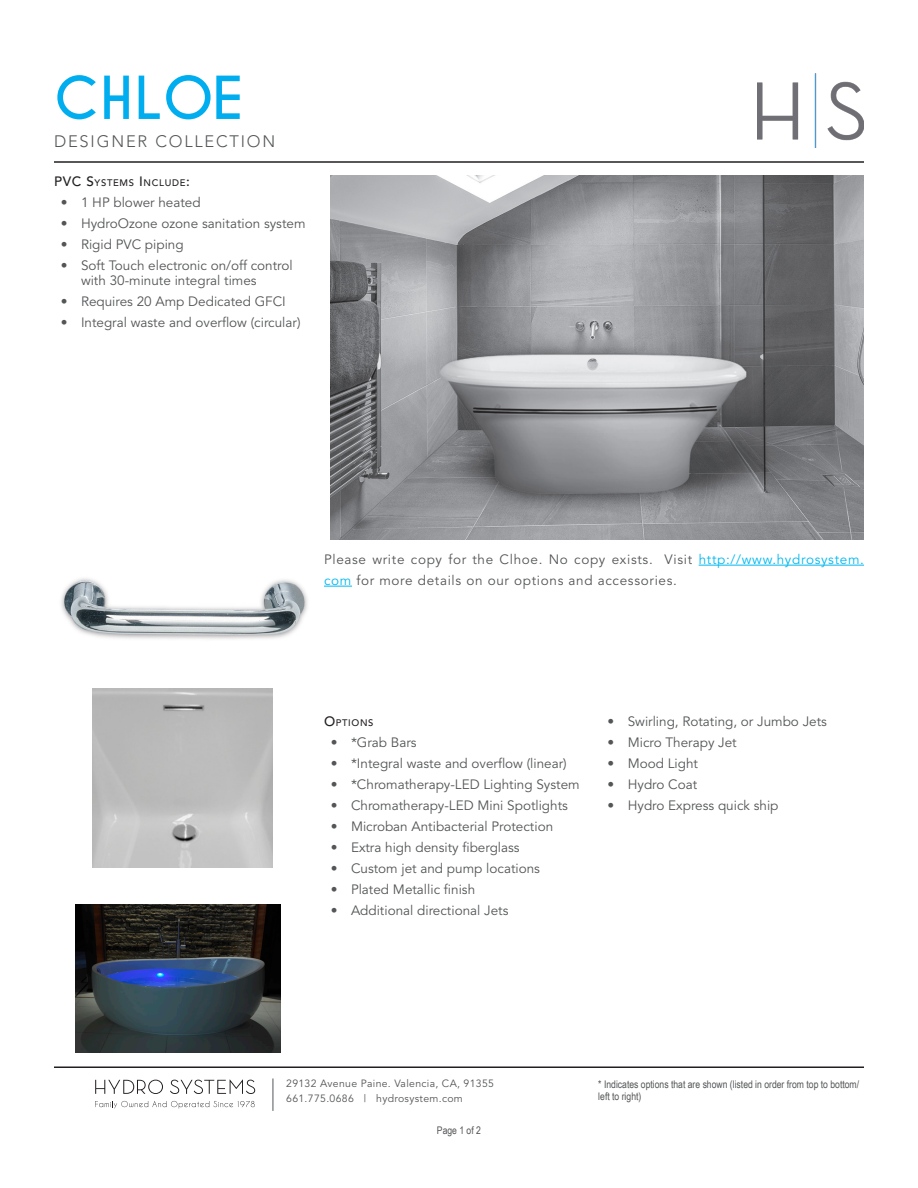
<style>
.page{position:relative;width:918px;height:1188px;background:#fff}
.page>*{position:absolute;margin:0;border:0;box-sizing:border-box;transform-origin:0 0}
.t1{font:700 55.5px "Caviar Dreams";letter-spacing:.02em;color:#00aeef}
.t2{font:300 16.5px "Avenir";letter-spacing:.11em;color:#545557}
.t3{font:13.5px/15px "Avenir";color:#545557}
.t4{font:13.5px/21px "Avenir";letter-spacing:.05em;color:#545557}
.t5{font:10.5px/12.6px "Arial Narrow";color:#545557}
.t6{font:10.5px "Avenir";letter-spacing:.03em;color:#545557}
.t7{font:500 9.45px "Avenir";letter-spacing:.07em;color:#231f20}
.s1{font-size:13.5px}
.s2{color:#00b9f1}
</style>
<div class="page">
<hr style="left:54px;top:161px;width:810px;height:2px;background:#231f20">
<hr style="left:54px;top:1066px;width:810px;height:2px;background:#231f20">
<hr style="left:699px;top:565px;width:165px;height:1px;background:#00b9f1">
<svg style="left:324px;top:586px;width:28px;height:1px"></svg>
<svg style="left:95px;top:1101px;width:160px;height:7px"></svg>
<svg style="left:95px;top:1080px;width:68px;height:14px"></svg>
<svg style="left:170px;top:1080px;width:85px;height:14px"></svg>
<hr style="left:273px;top:1078px;width:1px;height:33px;background:#545557">
<img style="left:757px;top:73px;width:107px;height:75px">
<img style="left:331px;top:176px;width:533px;height:364px">
<img style="left:61px;top:578px;width:247px;height:61px">
<img style="left:76px;top:905px;width:204px;height:148px">
<img style="left:93px;top:688px;width:179px;height:180px">
<p class="t1" style="left:54px;top:65px;width:191px">CHLOE</p>
<p class="t2" style="left:54px;top:131px;width:223px">DESIGNER COLLECTION</p>
<p class="t7" style="left:54px;top:177px;width:137px"><span class="s1">PVC S</span>YSTEMS <span class="s1">I</span>NCLUDE<span class="s1">:</span></p>
<p class="t3" style="left:61px;top:195px;width:141px">• 1 HP blower heated</p>
<p class="t3" style="left:61px;top:216px;width:246px">• HydroOzone ozone sanitation system</p>
<p class="t3" style="left:61px;top:237px;width:124px">• Rigid PVC piping</p>
<p class="t3" style="left:81px;top:258px;width:213px;text-indent:-20px">• Soft Touch electronic on/off control with 30-minute integral times</p>
<p class="t3" style="left:61px;top:294px;width:227px">• Requires 20 Amp Dedicated GFCI</p>
<p class="t3" style="left:61px;top:315px;width:241px">• Integral waste and overflow (circular)</p>
<p class="t4" style="left:324px;top:549px;width:542px">Please write copy for the Clhoe. No copy exists. Visit <span class="s2">http://www.hydrosystem. com</span> for more details on our options and accessories.</p>
<p class="t7" style="left:324px;top:717px;width:50px"><span class="s1">O</span>PTIONS</p>
<p class="t3" style="left:331px;top:735px;width:87px">• *Grab Bars</p>
<p class="t3" style="left:331px;top:756px;width:238px">• *Integral waste and overflow (linear)</p>
<p class="t3" style="left:331px;top:777px;width:250px">• *Chromatherapy-LED Lighting System</p>
<p class="t3" style="left:331px;top:798px;width:239px">• Chromatherapy-LED Mini Spotlights</p>
<p class="t3" style="left:331px;top:819px;width:224px">• Microban Antibacterial Protection</p>
<p class="t3" style="left:331px;top:840px;width:190px">• Extra high density fiberglass</p>
<p class="t3" style="left:331px;top:861px;width:211px">• Custom jet and pump locations</p>
<p class="t3" style="left:331px;top:882px;width:146px">• Plated Metallic finish</p>
<p class="t3" style="left:331px;top:903px;width:179px">• Additional directional Jets</p>
<p class="t3" style="left:608px;top:714px;width:221px">• Swirling, Rotating, or Jumbo Jets</p>
<p class="t3" style="left:608px;top:735px;width:131px">• Micro Therapy Jet</p>
<p class="t3" style="left:608px;top:756px;width:92px">• Mood Light</p>
<p class="t3" style="left:608px;top:777px;width:91px">• Hydro Coat</p>
<p class="t3" style="left:608px;top:798px;width:173px">• Hydro Express quick ship</p>
<p class="t6" style="left:286px;top:1077px;width:209px">29132 Avenue Paine. Valencia, CA, 91355</p>
<p class="t6" style="left:286px;top:1092px;width:178px">661.775.0686 | hydrosystem.com</p>
<p class="t5" style="left:437px;top:1124px;width:46px">Page 1 of 2</p>
<p class="t5" style="left:598px;top:1077px;width:262px">* Indicates options that are shown (listed in order from top to bottom/ left to right)</p>
</div>
